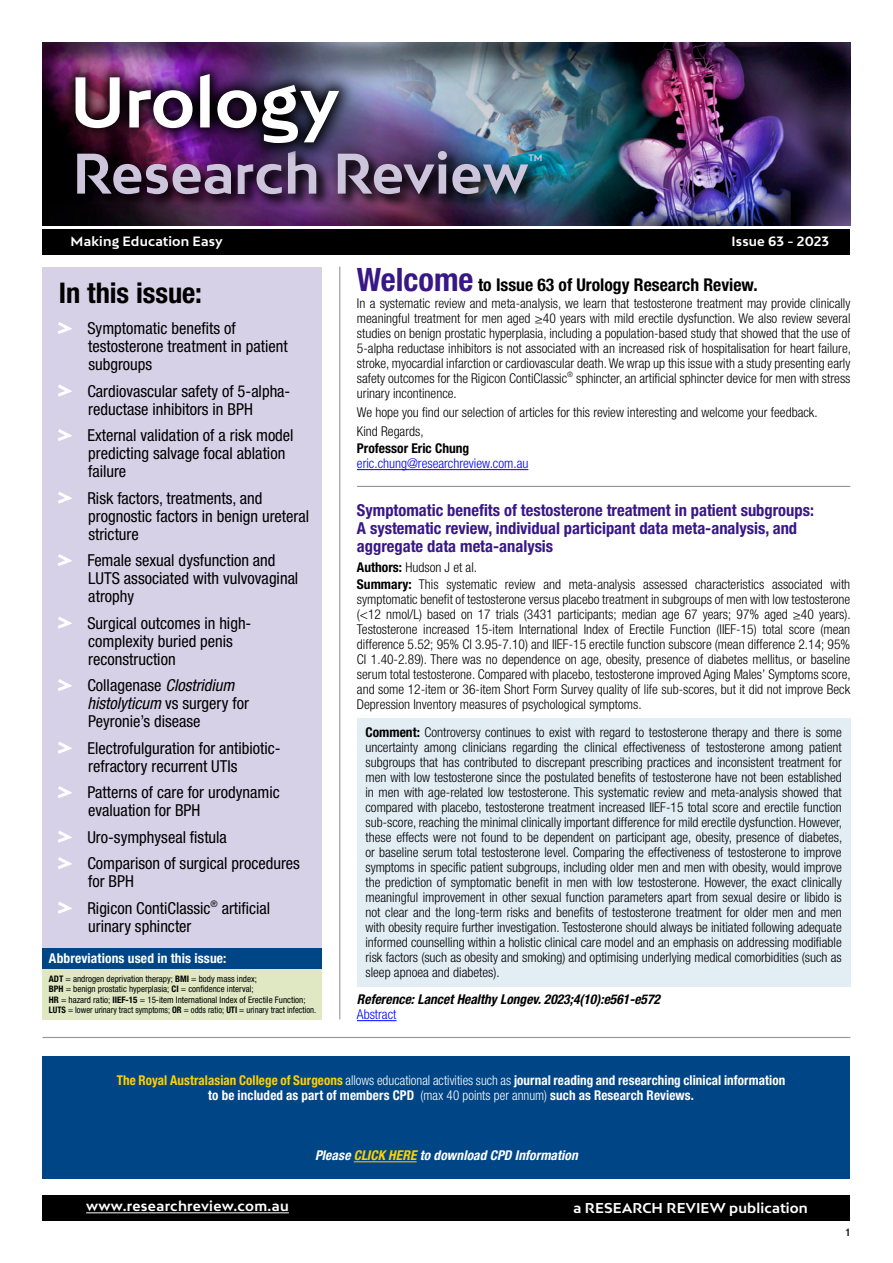
<style>
.page{position:relative;width:893px;height:1263px;background:#fff}
.page>*{position:absolute;margin:0;border:0;box-sizing:border-box;transform-origin:0 0}
.t1{font:700 67.65px "Bw Mitga";color:#fff}
.t2{font:700 54px "Bw Mitga";color:#cdc5db}
.t3{font:700 condensed 28.5px "Helvetica Neue LT Pro";letter-spacing:-.005em;color:#000}
.t4{font:700 condensed 17.55px "Helvetica Neue LT Pro";color:#000}
.t5{font:condensed 16.5px/18px "Helvetica Neue LT Pro";color:#000}
.t6{font:700 condensed 16.5px/18px "Helvetica Neue LT Pro";color:#381786}
.t7{font:300 condensed 13.5px/15px "Helvetica Neue LT Pro";color:#000;text-align:justify}
.t8{font:700 condensed 13.5px/15px "Helvetica Neue LT Pro";letter-spacing:.01em;color:#fff;text-align:center}
.t9{font:700 13.5px "Bw Mitga";letter-spacing:.01em;color:#fff}
.t10{font:italic 700 condensed 13.5px "Helvetica Neue LT Pro";color:#000}
.t11{font:300 condensed 13.5px "Helvetica Neue LT Pro";color:#00f}
.t12{font:italic 700 condensed 13.5px "Helvetica Neue LT Pro";letter-spacing:.005em;color:#fff}
.t13{font:700 condensed 13.5px "Helvetica Neue LT Pro";color:#000}
.t14{font:700 12.75px "Bw Mitga";letter-spacing:.01em;color:#fff}
.t15{font:500 condensed 10.5px "Helvetica Neue LT Pro";color:#000}
.t16{font:condensed 9px/10.5px "Helvetica Neue LT Pro";color:#000}
.t17{font:700 9px "Bw Mitga";color:#cdc5db;scale:.95 1}
.s1{font-size:32.25px;color:#381786}
.s2{font-weight:700}
.s3{font-style:italic}
.s4{color:#ffd000}
.s5{font-weight:300}
</style>
<div class="page">
<div style="left:43px;top:1195px;width:807px;height:25px;background:#000"></div>
<hr style="left:86px;top:1212px;width:203px;height:1px;background:#fff">
<div style="left:43px;top:267px;width:279px;height:681px;background:#d7d1e7"></div>
<div style="left:43px;top:948px;width:279px;height:21px;background:#004687"></div>
<div style="left:43px;top:969px;width:279px;height:50px;background:#dfe7c3"></div>
<hr style="left:339px;top:267px;width:1px;height:752px;background:#939598">
<div style="left:43px;top:229px;width:807px;height:25px;background:#000"></div>
<img style="left:43px;top:43px;width:807px;height:183px">
<div style="left:62px;top:136px;width:495px;height:73px;background:#000;opacity:.75"></div>
<img style="left:58px;top:58px;width:297px;height:102px">
<hr style="left:357px;top:469px;width:171px;height:1px;background:#00f">
<div style="left:357px;top:718px;width:493px;height:269px;background:#e2edf4"></div>
<hr style="left:357px;top:1020px;width:39px;height:1px;background:#00f">
<svg style="left:58px;top:322px;width:14px;height:12px"></svg>
<svg style="left:58px;top:384px;width:14px;height:13px"></svg>
<svg style="left:58px;top:429px;width:14px;height:12px"></svg>
<svg style="left:58px;top:491px;width:14px;height:13px"></svg>
<svg style="left:58px;top:554px;width:14px;height:12px"></svg>
<svg style="left:58px;top:616px;width:14px;height:13px"></svg>
<svg style="left:58px;top:679px;width:14px;height:12px"></svg>
<svg style="left:58px;top:741px;width:14px;height:13px"></svg>
<svg style="left:58px;top:786px;width:14px;height:12px"></svg>
<svg style="left:58px;top:831px;width:14px;height:12px"></svg>
<svg style="left:58px;top:857px;width:14px;height:12px"></svg>
<svg style="left:58px;top:902px;width:14px;height:12px"></svg>
<hr style="left:357px;top:486px;width:493px;height:1px;background:#939598">
<hr style="left:43px;top:1037px;width:807px;height:1px;background:#939598">
<div style="left:43px;top:1055px;width:807px;height:123px;background:#004687"></div>
<hr style="left:354px;top:1161px;width:63px;height:1px;background:#ffd000">
<h1 class="t1" style="left:70px;top:57px;width:271px">Urology</h1>
<h2 class="t2" style="left:72px;top:138px;width:458px">Research Review</h2>
<p class="t17" style="left:529px;top:151px;width:16px">TM</p>
<p class="t14" style="left:71px;top:233px;width:154px">Making Education Easy</p>
<p class="t14" style="left:732px;top:233px;width:99px">Issue 63 - 2023</p>
<p class="t4" style="left:357px;top:274px;width:402px"><span class="s1">Welcome</span> to Issue 63 of Urology Research Review.</p>
<p class="t7" style="left:357px;top:295px;width:496px">In a systematic review and meta-analysis, we learn that testosterone treatment may provide clinically meaningful treatment for men aged ≥40 years with mild erectile dysfunction. We also review several studies on benign prostatic hyperplasia, including a population-based study that showed that the use of 5-alpha reductase inhibitors is not associated with an increased risk of hospitalisation for heart failure, stroke, myocardial infarction or cardiovascular death. We wrap up this issue with a study presenting early safety outcomes for the Rigicon ContiClassic<sup>®</sup> sphincter, an artificial sphincter device for men with stress urinary incontinence.</p>
<p class="t7" style="left:357px;top:402px;width:462px;line-height:19.2px">We hope you find our selection of articles for this review interesting and welcome your feedback.<br>Kind Regards,</p>
<p class="t13" style="left:357px;top:440px;width:114px">Professor Eric Chung</p>
<p class="t11" style="left:357px;top:456px;width:173px">eric.chung@researchreview.com.au</p>
<p class="t6" style="left:357px;top:501px;width:458px">Symptomatic benefits of testosterone treatment in patient subgroups:<br>A systematic review, individual participant data meta-analysis, and aggregate data meta-analysis</p>
<p class="t7" style="left:357px;top:558px;width:495px;line-height:17.1px"><span class="s2">Authors:</span> Hudson J et al.<br><span class="s2">Summary:</span> This systematic review and meta-analysis assessed characteristics associated with</p>
<p class="t7" style="left:357px;top:591px;width:495px">symptomatic benefit of testosterone versus placebo treatment in subgroups of men with low testosterone (&lt;12 nmol/L) based on 17 trials (3431 participants; median age 67 years; 97% aged ≥40 years).<br>Testosterone increased 15-item International Index of Erectile Function (IIEF-15) total score (mean difference 5.52; 95% CI 3.95-7.10) and IIEF-15 erectile function subscore (mean difference 2.14; 95% CI 1.40-2.89). There was no dependence on age, obesity, presence of diabetes mellitus, or baseline serum total testosterone. Compared with placebo, testosterone improved Aging Males’ Symptoms score, and some 12-item or 36-item Short Form Survey quality of life sub-scores, but it did not improve Beck Depression Inventory measures of psychological symptoms.</p>
<p class="t7" style="left:365px;top:724px;width:478px"><span class="s2">Comment:</span> Controversy continues to exist with regard to testosterone therapy and there is some uncertainty among clinicians regarding the clinical effectiveness of testosterone among patient subgroups that has contributed to discrepant prescribing practices and inconsistent treatment for men with low testosterone since the postulated benefits of testosterone have not been established in men with age-related low testosterone. This systematic review and meta-analysis showed that compared with placebo, testosterone treatment increased IIEF-15 total score and erectile function sub-score, reaching the minimal clinically important difference for mild erectile dysfunction. However, these effects were not found to be dependent on participant age, obesity, presence of diabetes, or baseline serum total testosterone level. Comparing the effectiveness of testosterone to improve symptoms in specific patient subgroups, including older men and men with obesity, would improve the prediction of symptomatic benefit in men with low testosterone. However, the exact clinically meaningful improvement in other sexual function parameters apart from sexual desire or libido is not clear and the long-term risks and benefits of testosterone treatment for older men and men with obesity require further investigation. Testosterone should always be initiated following adequate informed counselling within a holistic clinical care model and an emphasis on addressing modifiable risk factors (such as obesity and smoking) and optimising underlying medical comorbidities (such as sleep apnoea and diabetes).</p>
<p class="t10" style="left:357px;top:991px;width:305px">Reference: Lancet Healthy Longev. 2023;4(10):e561-e572</p>
<p class="t11" style="left:357px;top:1007px;width:41px">Abstract</p>
<h3 class="t3" style="left:59px;top:276px;width:144px">In this issue:</h3>
<p class="t5" style="left:87px;top:319px;width:202px">Symptomatic benefits of testosterone treatment in patient subgroups</p>
<p class="t5" style="left:87px;top:382px;width:205px">Cardiovascular safety of 5-alpha&shy;reductase inhibitors in BPH</p>
<p class="t5" style="left:87px;top:426px;width:208px">External validation of a risk model predicting salvage focal ablation failure</p>
<p class="t5" style="left:87px;top:489px;width:223px">Risk factors, treatments, and prognostic factors in benign ureteral stricture</p>
<p class="t5" style="left:87px;top:551px;width:212px">Female sexual dysfunction and<br>LUTS associated with vulvovaginal atrophy</p>
<p class="t5" style="left:87px;top:614px;width:166px">Surgical outcomes in high&shy;complexity buried penis reconstruction</p>
<p class="t5" style="left:87px;top:676px;width:163px">Collagenase <span class="s3">Clostridium histolyticum</span> vs surgery for<br>Peyronie’s disease</p>
<p class="t5" style="left:87px;top:739px;width:195px">Electrofulguration for antibiotic&shy;refractory recurrent UTIs</p>
<p class="t5" style="left:87px;top:783px;width:194px">Patterns of care for urodynamic evaluation for BPH</p>
<p class="t5" style="left:87px;top:823px;width:214px;line-height:26.5px">Uro-symphyseal fistula<br>Comparison of surgical procedures</p>
<p class="t5" style="left:87px;top:868px;width:184px;line-height:26.5px">for BPH<br>Rigicon ContiClassic<sup>®</sup> artificial</p>
<p class="t5" style="left:88px;top:917px;width:105px">urinary sphincter</p>
<p class="t8" style="left:49px;top:951px;width:179px">Abbreviations used in this issue:</p>
<p class="t16" style="left:49px;top:973px;width:269px"><span class="s2">ADT</span> = androgen deprivation therapy; <span class="s2">BMI</span> = body mass index;<br><span class="s2">BPH</span> = benign prostatic hyperplasia; <span class="s2">CI</span> = confidence interval;<br><span class="s2">HR</span> = hazard ratio; <span class="s2">IIEF-15</span> = 15-item International Index of Erectile Function; <span class="s2">LUTS</span> = lower urinary tract symptoms; <span class="s2">OR</span> = odds ratio; <span class="s2">UTI</span> = urinary tract infection.</p>
<p class="t8" style="left:117px;top:1072px;width:670px"><span class="s4">The Royal Australasian College of Surgeons</span> <span class="s5">allows educational activities such as</span> journal reading and researching clinical information to be included as part of members CPD <span class="s5">(max 40 points per annum)</span> such as Research Reviews.</p>
<p class="t12" style="left:315px;top:1147px;width:264px">Please <span class="s4">CLICK HERE</span> to download CPD Information</p>
<p class="t9" style="left:86px;top:1197px;width:204px">www.researchreview.com.au</p>
<p class="t9" style="left:574px;top:1199px;width:236px">a RESEARCH REVIEW publication</p>
<p class="t15" style="left:845px;top:1226px;width:7px">1</p>
</div>
